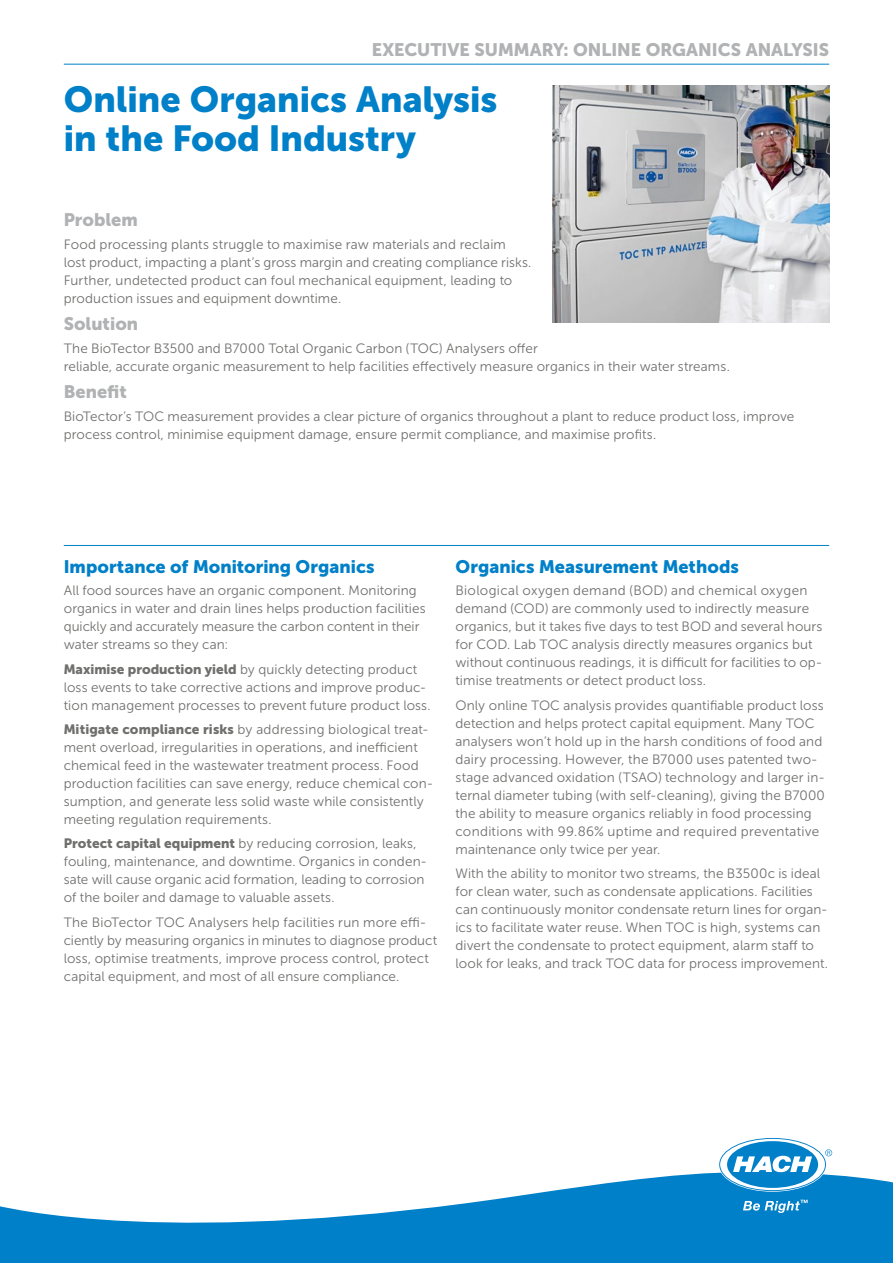
<style>
.page{position:relative;width:893px;height:1263px;background:#fff}
.page>*{position:absolute;margin:0;border:0;box-sizing:border-box;transform-origin:0 0}
.t1{font:36px/39px "Museo Sans Cyrl 900";color:#0080c8}
.t2{font:18px "Museo Sans Cyrl 900";color:#b1b2b3}
.t3{font:18px "Museo Sans Cyrl 900";color:#0080c8}
.t4{font:13.5px/18px "Museo Sans Cyrl 300";letter-spacing:.01em;color:#6f6f6e}
.s1{font-family:"Museo Sans Cyrl 900"}
</style>
<div class="page">
<hr style="left:64px;top:64px;width:765px;height:1px;background:#0080c8">
<hr style="left:64px;top:545px;width:765px;height:1px;background:#0080c8">
<img style="left:553px;top:85px;width:276px;height:237px">
<svg style="left:0;top:1172px;width:893px;height:91px;fill:#0080c8"></svg>
<svg style="left:720px;top:1139px;width:112px;height:51px"></svg>
<svg style="left:743px;top:1200px;width:65px;height:13px"></svg>
<h2 class="t2" style="left:372px;top:39px;width:459px">EXECUTIVE SUMMARY: ONLINE ORGANICS ANALYSIS</h2>
<h1 class="t1" style="left:64px;top:80px;width:435px">Online Organics Analysis in the Food Industry</h1>
<h2 class="t2" style="left:64px;top:210px;width:76px">Problem</h2>
<p class="t4" style="left:64px;top:235px;width:469px">Food processing plants struggle to maximise raw materials and reclaim lost product, impacting a plant’s gross margin and creating compliance risks.<br>Further, undetected product can foul mechanical equipment, leading to production issues and equipment downtime.</p>
<h2 class="t2" style="left:64px;top:313px;width:76px">Solution</h2>
<p class="t4" style="left:64px;top:339px;width:667px">The BioTector B3500 and B7000 Total Organic Carbon (TOC) Analysers offer<br>reliable, accurate organic measurement to help facilities effectively measure organics in their water streams.</p>
<h2 class="t2" style="left:64px;top:381px;width:65px">Benefit</h2>
<p class="t4" style="left:64px;top:407px;width:732px">BioTector’s TOC measurement provides a clear picture of organics throughout a plant to reduce product loss, improve process control, minimise equipment damage, ensure permit compliance, and maximise profits.</p>
<h2 class="t3" style="left:64px;top:556px;width:312px">Importance of Monitoring Organics</h2>
<p class="t4" style="left:64px;top:582px;width:363px">All food sources have an organic component. Monitoring organics in water and drain lines helps production facilities quickly and accurately measure the carbon content in their water streams so they can:</p>
<p class="t4" style="left:64px;top:660px;width:368px"><span class="s1">Maximise production yield</span> by quickly detecting product loss events to take corrective actions and improve produc&shy;tion management processes to prevent future product loss.</p>
<p class="t4" style="left:64px;top:720px;width:371px"><span class="s1">Mitigate compliance risks</span> by addressing biological treat&shy;ment overload, irregularities in operations, and inefficient chemical feed in the wastewater treatment process. Food production facilities can save energy, reduce chemical con&shy;sumption, and generate less solid waste while consistently meeting regulation requirements.</p>
<p class="t4" style="left:64px;top:835px;width:364px"><span class="s1">Protect capital equipment</span> by reducing corrosion, leaks, fouling, maintenance, and downtime. Organics in conden&shy;sate will cause organic acid formation, leading to corrosion of the boiler and damage to valuable assets.</p>
<p class="t4" style="left:64px;top:913px;width:375px">The BioTector TOC Analysers help facilities run more effi&shy;ciently by measuring organics in minutes to diagnose product loss, optimise treatments, improve process control, protect capital equipment, and most of all ensure compliance.</p>
<h2 class="t3" style="left:455px;top:556px;width:285px">Organics Measurement Methods</h2>
<p class="t4" style="left:455px;top:582px;width:368px">Biological oxygen demand (BOD) and chemical oxygen demand (COD) are commonly used to indirectly measure organics, but it takes five days to test BOD and several hours for COD. Lab TOC analysis directly measures organics but without continuous readings, it is difficult for facilities to op&shy;timise treatments or detect product loss.</p>
<p class="t4" style="left:455px;top:696px;width:371px">Only online TOC analysis provides quantifiable product loss detection and helps protect capital equipment. Many TOC analysers won’t hold up in the harsh conditions of food and dairy processing. However, the B7000 uses patented two&shy;stage advanced oxidation (TSAO) technology and larger in&shy;ternal diameter tubing (with self-cleaning), giving the B7000 the ability to measure organics reliably in food processing conditions with 99.86% uptime and required preventative maintenance only twice per year.</p>
<p class="t4" style="left:455px;top:864px;width:374px">With the ability to monitor two streams, the B3500c is ideal for clean water, such as condensate applications. Facilities can continuously monitor condensate return lines for organ&shy;ics to facilitate water reuse. When TOC is high, systems can divert the condensate to protect equipment, alarm staff to look for leaks, and track TOC data for process improvement.</p>
</div>
